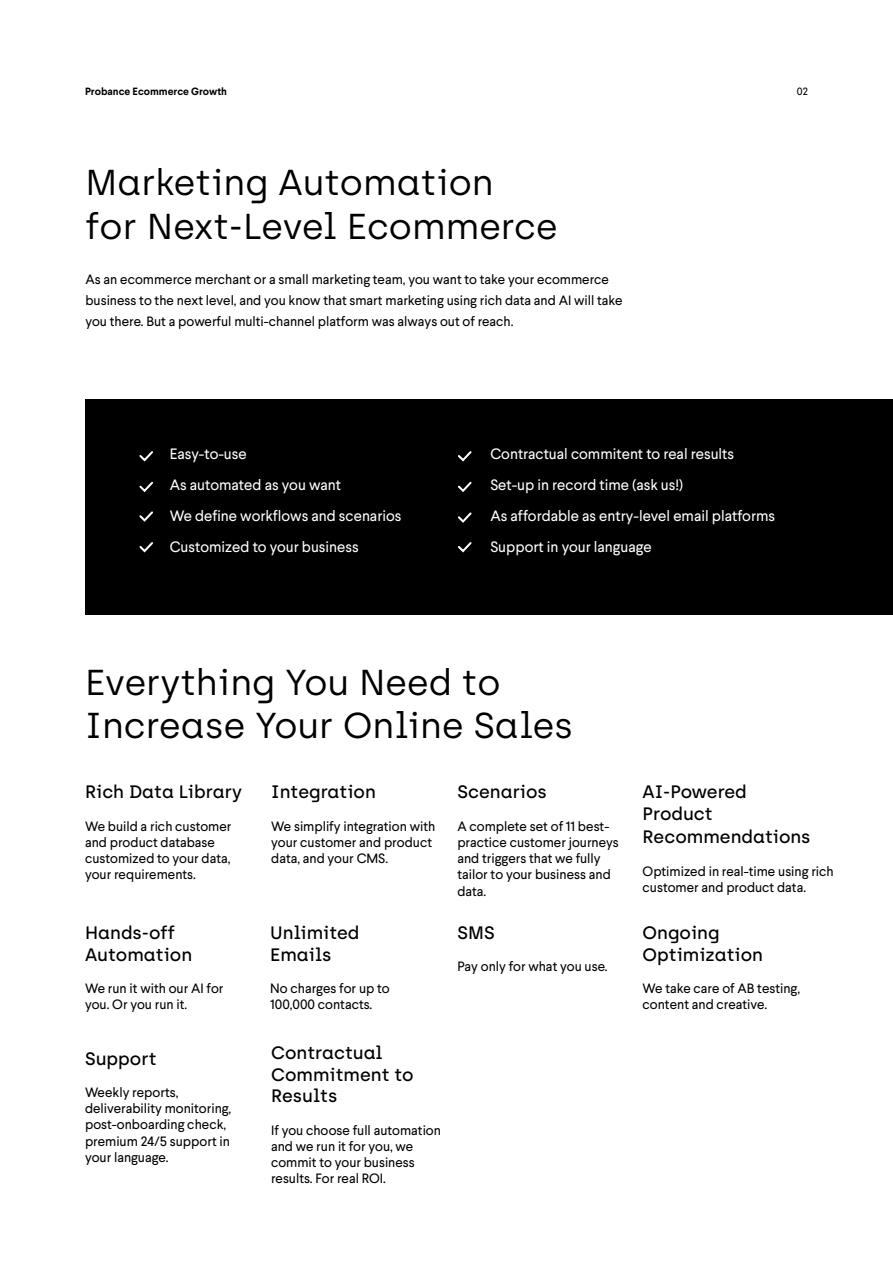
<style>
.page{position:relative;width:893px;height:1263px;background:#fff}
.page>*{position:absolute;margin:0;border:0;box-sizing:border-box;transform-origin:0 0}
.t1{font:36px/43.2px "Archia";color:#000}
.t2{font:500 18px/21.6px "Archia";color:#000}
.t3{font:15px/30.8px "Larsseit";color:#fff}
.t4{font:13.5px/16.2px "Larsseit";color:#000}
.t5{font:700 10.5px "Larsseit";color:#000}
.t6{font:10.5px "Larsseit";color:#000}
</style>
<div class="page">
<div style="left:85px;top:400px;width:808px;height:215px;background:#000"></div>
<svg style="left:139px;top:481px;width:14px;height:12px"></svg>
<svg style="left:458px;top:481px;width:14px;height:11px"></svg>
<svg style="left:139px;top:451px;width:14px;height:11px"></svg>
<svg style="left:458px;top:451px;width:14px;height:11px"></svg>
<svg style="left:139px;top:511px;width:14px;height:11px"></svg>
<svg style="left:458px;top:512px;width:14px;height:11px"></svg>
<svg style="left:458px;top:542px;width:14px;height:11px"></svg>
<svg style="left:139px;top:542px;width:14px;height:11px"></svg>
<p class="t5" style="left:85px;top:84px;width:144px">Probance Ecommerce Growth</p>
<p class="t6" style="left:797px;top:85px;width:12px">02</p>
<h1 class="t1" style="left:85px;top:161px;width:474px">Marketing Automation<br>for Next-Level Ecommerce</h1>
<p class="t4" style="left:85px;top:269px;width:539px;line-height:21px">As an ecommerce merchant or a small marketing team, you want to take your ecommerce business to the next level, and you know that smart marketing using rich data and AI will take you there. But a powerful multi-channel platform was always out of reach.</p>
<p class="t3" style="left:170px;top:439px;width:233px">Easy-to-use<br>As automated as you want<br>We define workflows and scenarios<br>Customized to your business</p>
<p class="t3" style="left:490px;top:439px;width:286px">Contractual commitent to real results Set-up in record time (ask us!)<br>As affordable as entry-level email platforms Support in your language</p>
<h1 class="t1" style="left:85px;top:661px;width:490px">Everything You Need to<br>Increase Your Online Sales</h1>
<h2 class="t2" style="left:85px;top:781px;width:159px">Rich Data Library</h2>
<p class="t4" style="left:85px;top:818px;width:148px">We build a rich customer and product database customized to your data, your requirements.</p>
<h2 class="t2" style="left:85px;top:922px;width:109px">Hands-off<br>Automation</h2>
<p class="t4" style="left:85px;top:980px;width:140px">We run it with our AI for you. Or you run it.</p>
<h2 class="t2" style="left:85px;top:1047px;width:73px">Support</h2>
<p class="t4" style="left:85px;top:1084px;width:148px">Weekly reports, deliverability monitoring, post-onboarding check, premium 24/5 support in your language.</p>
<h2 class="t2" style="left:271px;top:781px;width:106px">Integration</h2>
<p class="t4" style="left:271px;top:818px;width:166px">We simplify integration with your customer and product data, and your CMS.</p>
<h2 class="t2" style="left:270px;top:922px;width:91px">Unlimited<br>Emails</h2>
<p class="t4" style="left:270px;top:980px;width:121px">No charges for up to<br>100,000 contacts.</p>
<h2 class="t2" style="left:271px;top:1042px;width:144px">Contractual<br>Commitment to<br>Results</h2>
<p class="t4" style="left:271px;top:1122px;width:171px">If you choose full automation and we run it for you, we commit to your business results. For real ROI.</p>
<h2 class="t2" style="left:457px;top:781px;width:91px">Scenarios</h2>
<p class="t4" style="left:457px;top:818px;width:163px">A complete set of 11 best&shy;practice customer journeys and triggers that we fully tailor to your business and data.</p>
<h2 class="t2" style="left:457px;top:922px;width:39px">SMS</h2>
<p class="t4" style="left:457px;top:958px;width:152px">Pay only for what you use.</p>
<h2 class="t2" style="left:643px;top:781px;width:106px">AI-Powered<br>Product</h2>
<h2 class="t2" style="left:643px;top:826px;width:170px">Recommendations</h2>
<p class="t4" style="left:643px;top:863px;width:193px">Optimized in real-time using rich customer and product data.</p>
<h2 class="t2" style="left:643px;top:922px;width:122px">Ongoing<br>Optimization</h2>
<p class="t4" style="left:643px;top:980px;width:159px">We take care of AB testing, content and creative.</p>
</div>
